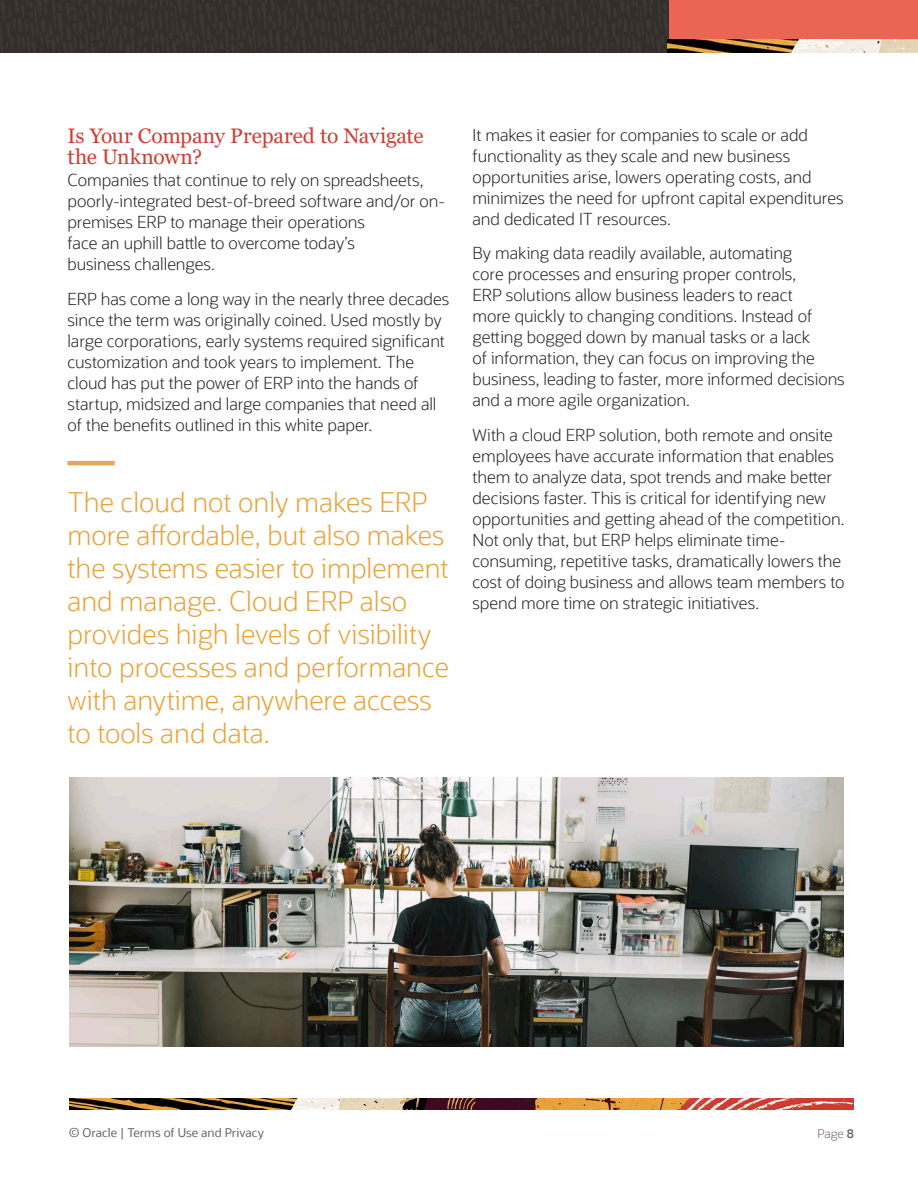
<style>
.page{position:relative;width:918px;height:1188px;background:#fff}
.page>*{position:absolute;margin:0;border:0;box-sizing:border-box;transform-origin:0 0}
.t1{font:300 27px/33px "Oracle Sans";color:#e9a238}
.Body_Bullet_text_201{font:21px/21px "Georgia";letter-spacing:-.01em;color:#d03d33}
.Body_Bullet_text_201-2{font:300 16.5px/21px "Oracle Sans";letter-spacing:-.005em;color:#231f20}
.t2{font:12px "Oracle Sans";color:#666}
.t3{font:300 12px "Oracle Sans";color:#666}
.s1{color:#656666}
.s2{font-weight:600}
</style>
<div class="page">
<div style="left:669px;top:0;width:249px;height:50px;background:#ec6554"></div>
<img style="left:0;top:0;width:669px;height:52px">
<img style="left:668px;top:39px;width:250px;height:13px">
<img style="left:70px;top:1099px;width:784px;height:10px">
<hr style="left:68px;top:461px;width:47px;height:4px;background:#eea357">
<img style="left:70px;top:778px;width:774px;height:268px">
<p class="Body_Bullet_text_201" style="left:68px;top:125px;width:358px">Is Your Company Prepared to Navigate the Unknown?</p>
<p class="Body_Bullet_text_201-2" style="left:68px;top:170px;width:379px">Companies that continue to rely on spreadsheets, poorly-integrated best-of-breed software and/or on&shy;premises ERP to manage their operations<br>face an uphill battle to overcome today’s<br>business challenges.</p>
<p class="Body_Bullet_text_201-2" style="left:68px;top:288px;width:383px">ERP has come a long way in the nearly three decades since the term was originally coined. Used mostly by large corporations, early systems required significant customization and took years to implement. The cloud has put the power of ERP into the hands of startup, midsized and large companies that need all of the benefits outlined in this white paper.</p>
<p class="t1" style="left:68px;top:486px;width:383px">The cloud not only makes ERP more affordable, but also makes the systems easier to implement and manage. Cloud ERP also provides high levels of visibility into processes and performance with anytime, anywhere access to tools and data.</p>
<p class="Body_Bullet_text_201-2" style="left:472px;top:124px;width:373px">It makes it easier for companies to scale or add functionality as they scale and new business opportunities arise, lowers operating costs, and minimizes the need for upfront capital expenditures and dedicated IT resources.</p>
<p class="Body_Bullet_text_201-2" style="left:472px;top:243px;width:374px">By making data readily available, automating<br>core processes and ensuring proper controls,<br>ERP solutions allow business leaders to react<br>more quickly to changing conditions. Instead of getting bogged down by manual tasks or a lack<br>of information, they can focus on improving the business, leading to faster, more informed decisions and a more agile organization.</p>
<p class="Body_Bullet_text_201-2" style="left:472px;top:424px;width:374px">With a cloud ERP solution, both remote and onsite employees have accurate information that enables them to analyze data, spot trends and make better decisions faster. This is critical for identifying new opportunities and getting ahead of the competition.<br>Not only that, but ERP helps eliminate time&shy;consuming, repetitive tasks, dramatically lowers the cost of doing business and allows team members to spend more time on strategic initiatives.</p>
<p class="t2" style="left:69px;top:1126px;width:197px"><span class="s1">© Oracle |</span> Terms of Use and Privacy</p>
<p class="t3" style="left:818px;top:1127px;width:38px">Page <span class="s2">8</span></p>
</div>
